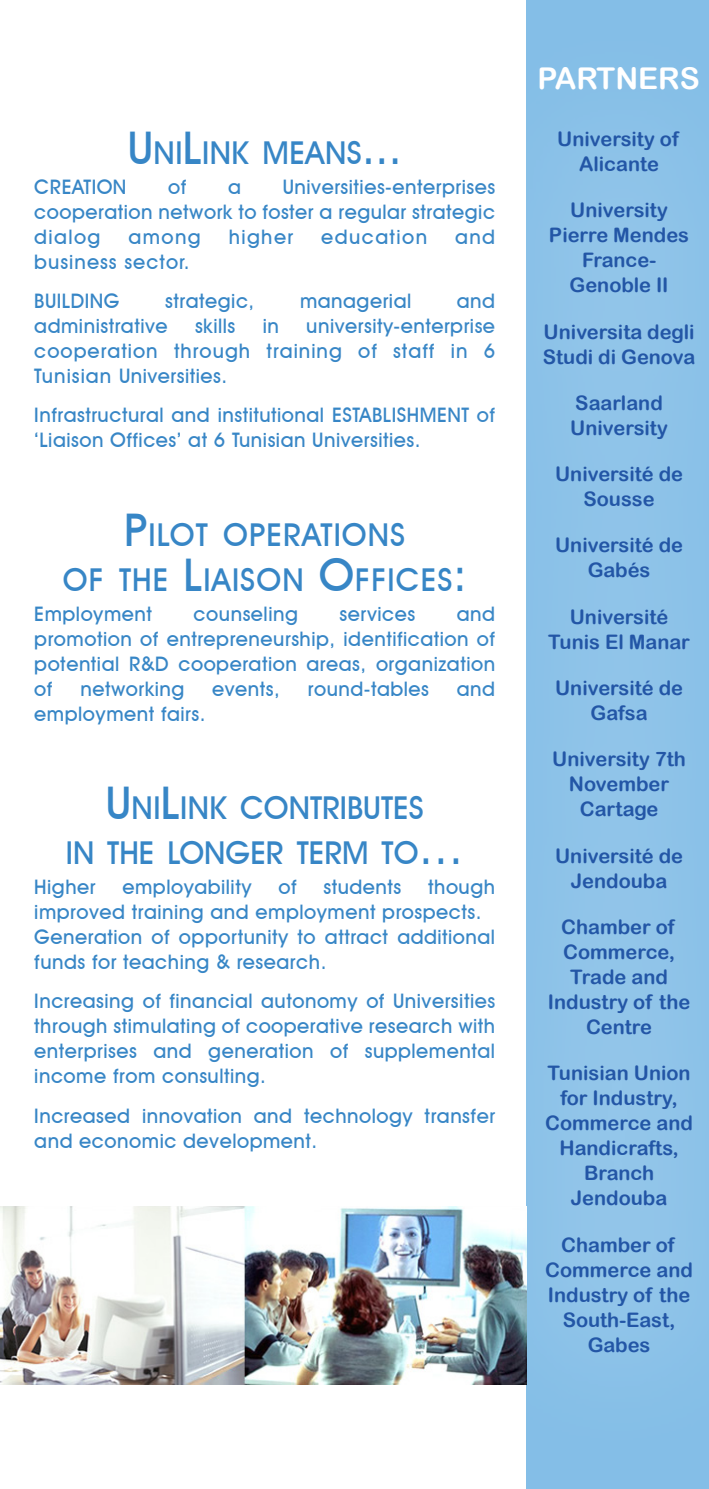
<style>
.page{position:relative;width:709px;height:1489px;background:#fff}
.page>*{position:absolute;margin:0;border:0;box-sizing:border-box;transform-origin:0 0}
.t1{font:500 31.5px/45px "Avant Garde IT Cby BT";letter-spacing:.015em;color:#3786c6;text-align:center}
.t2{font:500 31.5px/45px "Avant Garde IT Cby BT";letter-spacing:.035em;color:#3786c6;text-align:center}
.t3{font:30px "Arial Rounded MT Bold";color:#fff}
.t4{font:500 20px/25px "Avant Garde IT Cby BT";letter-spacing:.025em;color:#3786c6;text-align:justify}
.t5{font:20px/25px "Arial Rounded MT Bold";color:#2356a6;text-align:center}
.t6{font:500 20px/39.2px "Avant Garde IT Cby BT";letter-spacing:.05em;color:#3786c6}
.t7{font:500 20px "Avant Garde IT Cby BT";letter-spacing:.07em;color:#3786c6}
.s1{font-size:45px}
</style>
<div class="page">
<div style="left:527px;top:0;width:182px;height:1488px;background:#84bee7"></div>
<svg style="left:470px;top:0;width:211px;height:1452px;fill:#8fc4e9"></svg>
<img style="left:0;top:1206px;width:527px;height:178px">
<h1 class="t1" style="left:128px;top:130px;width:275px"><span class="s1">U</span>NI<span class="s1">L</span>INK MEANS<span class="s1">...</span></h1>
<p class="t4" style="left:34px;top:174px;width:94px">CREATION</p>
<p class="t4" style="left:168px;top:174px;width:20px">of</p>
<p class="t4" style="left:228px;top:174px;width:14px">a</p>
<p class="t4" style="left:34px;top:174px;width:462px;text-indent:248px">Universities-enterprises cooperation network to foster a regular strategic dialog</p>
<p class="t4" style="left:128px;top:224px;width:74px">among</p>
<p class="t4" style="left:229px;top:224px;width:66px">higher</p>
<p class="t7" style="left:321px;top:224px;width:107px">education</p>
<p class="t4" style="left:455px;top:224px;width:42px">and</p>
<p class="t6" style="left:34px;top:242px;width:157px">business sector.<br>BUILDING</p>
<p class="t4" style="left:165px;top:288px;width:91px">strategic,</p>
<p class="t4" style="left:300px;top:288px;width:113px">managerial</p>
<p class="t4" style="left:457px;top:288px;width:40px">and</p>
<p class="t4" style="left:34px;top:313px;width:135px">administrative</p>
<p class="t4" style="left:195px;top:313px;width:42px">skills</p>
<p class="t4" style="left:263px;top:313px;width:18px">in</p>
<p class="t4" style="left:34px;top:313px;width:462px;text-indent:272px">university-enterprise cooperation through training of staff in 6<br>Tunisian Universities.</p>
<p class="t4" style="left:34px;top:402px;width:462px">Infrastructural and institutional ESTABLISHMENT of ‘Liaison Offices’ at 6 Tunisian Universities.</p>
<h1 class="t2" style="left:63px;top:511px;width:405px"><span class="s1">P</span>ILOT OPERATIONS<br>OF THE <span class="s1">L</span>IAISON <span class="s1">O</span>FFICES<span class="s1">:</span></h1>
<p class="t4" style="left:34px;top:600px;width:119px">Employment</p>
<p class="t4" style="left:194px;top:600px;width:106px">counseling</p>
<p class="t4" style="left:339px;top:600px;width:77px">services</p>
<p class="t4" style="left:34px;top:600px;width:462px;text-indent:422px">and promotion of entrepreneurship, identification of potential R&amp;D cooperation areas, organization of</p>
<p class="t4" style="left:80px;top:675px;width:105px">networking</p>
<p class="t4" style="left:212px;top:675px;width:69px">events,</p>
<p class="t4" style="left:308px;top:675px;width:123px">round-tables</p>
<p class="t4" style="left:457px;top:675px;width:40px">and</p>
<p class="t4" style="left:34px;top:700px;width:173px">employment fairs.</p>
<h1 class="t1" style="left:66px;top:785px;width:399px"><span class="s1">U</span>NI<span class="s1">L</span>INK CONTRIBUTES<br>IN THE LONGER TERM TO<span class="s1">…</span></h1>
<p class="t4" style="left:34px;top:874px;width:63px">Higher</p>
<p class="t4" style="left:122px;top:874px;width:131px">employability</p>
<p class="t4" style="left:278px;top:874px;width:20px">of</p>
<p class="t4" style="left:323px;top:874px;width:79px">students</p>
<p class="t4" style="left:34px;top:874px;width:462px;text-align:left;text-indent:394px">though improved training and employment prospects.<br>Generation of opportunity to attract additional funds for teaching &amp; research.</p>
<p class="t4" style="left:34px;top:988px;width:462px">Increasing of financial autonomy of Universities through stimulating of cooperative research with enterprises and generation of supplemental income from consulting.</p>
<p class="t4" style="left:34px;top:1102px;width:462px">Increased innovation and technology transfer and economic development.</p>
<h2 class="t3" style="left:537px;top:61px;width:164px">PARTNERS</h2>
<p class="t5" style="left:557px;top:126px;width:123px">University of<br>Alicante</p>
<p class="t5" style="left:549px;top:197px;width:142px">University<br>Pierre Mendes<br>France-<br>Genoble II</p>
<p class="t5" style="left:543px;top:319px;width:154px;text-align:left">Universita degli<br>Studi di Genova</p>
<p class="t5" style="left:570px;top:390px;width:99px;text-align:left">Saarland<br>University</p>
<p class="t5" style="left:555px;top:461px;width:130px">Université de<br>Sousse</p>
<p class="t5" style="left:555px;top:532px;width:130px">Université de<br>Gabés</p>
<p class="t5" style="left:548px;top:604px;width:143px">Université<br>Tunis El Manar</p>
<p class="t5" style="left:555px;top:675px;width:130px">Université de<br>Gafsa</p>
<p class="t5" style="left:552px;top:746px;width:135px">University 7th<br>November<br>Cartage</p>
<p class="t5" style="left:555px;top:842px;width:130px">Université de<br>Jendouba</p>
<p class="t5" style="left:548px;top:914px;width:144px">Chamber of<br>Commerce,<br>Trade and<br>Industry of the<br>Centre</p>
<p class="t5" style="left:545px;top:1060px;width:149px">Tunisian Union for Industry,<br>Commerce and<br>Handicrafts,<br>Branch<br>Jendouba</p>
<p class="t5" style="left:545px;top:1231px;width:149px">Chamber of<br>Commerce and<br>Industry of the<br>South-East,<br>Gabes</p>
</div>
